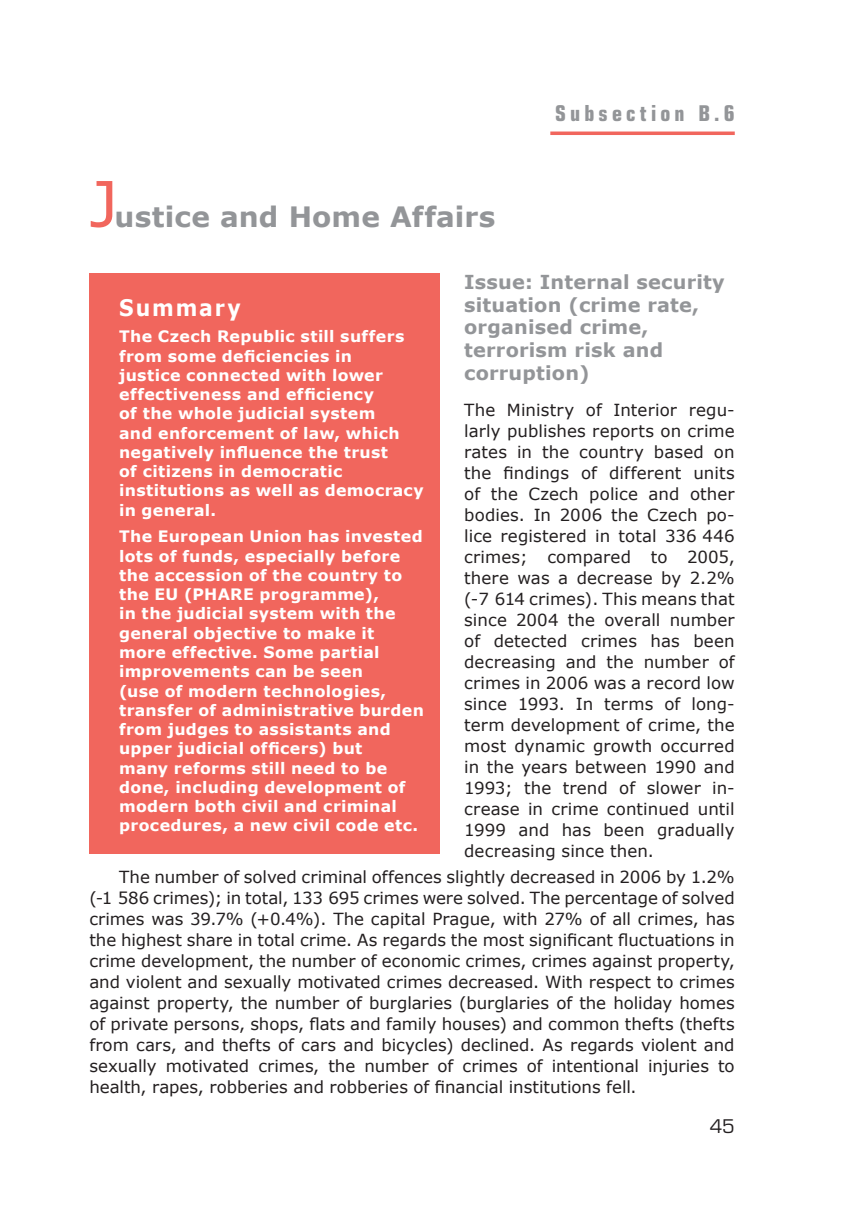
<style>
.page{position:relative;width:844px;height:1216px;background:#fff}
.page>*{position:absolute;margin:0;border:0;box-sizing:border-box;transform-origin:0 0}
.Zagl_bukva_2{font:63px "Verdana";color:#f1665d}
.Zagl_bukva_2-2{font:700 28px "Verdana";letter-spacing:.005em;color:#939598}
.Summary_zagl{font:700 22.75px "Verdana";letter-spacing:.09em;color:#fff;scale:.9 1}
.Body{font:700 21px "Europe Cond";letter-spacing:.195em;color:#939598}
.t1{font:700 19.25px/22.8px "Verdana";letter-spacing:.01em;color:#939598}
.t2{font:18.38px "Europe";color:#231f20}
.Body-2{font:16.62px/21px "Verdana";color:#231f20;text-align:justify}
.Summary_text{font:700 15.75px/19.2px "Verdana";letter-spacing:.02em;color:#fff}
</style>
<div class="page">
<div style="left:89px;top:273px;width:350px;height:580px;background:#f1665d"></div>
<svg style="left:550px;top:131px;width:184px;height:4px"></svg>
<p class="Zagl_bukva_2" style="left:89px;top:164px;width:30px">J</p>
<p class="Zagl_bukva_2-2" style="left:114px;top:199px;width:382px">ustice and Home Affairs</p>
<p class="Body" style="left:555px;top:100px;width:181px">Subsection B.6</p>
<p class="t1" style="left:464px;top:270px;width:262px">Issue: Internal security situation (crime rate,</p>
<p class="t1" style="left:464px;top:315px;width:200px">organised crime, terrorism risk and corruption)</p>
<p class="Body-2" style="left:464px;top:399px;width:272px">The Ministry of Interior regu&shy;larly publishes reports on crime rates in the country based on the findings of different units of the Czech police and other bodies. In 2006 the Czech po&shy;lice registered in total 336 446 crimes; compared to 2005, there was a decrease by 2.2% (-7 614 crimes). This means that since 2004 the overall number of detected crimes has been decreasing and the number of crimes in 2006 was a record low since 1993. In terms of long&shy;term development of crime, the most dynamic growth occurred in the years between 1990 and 1993; the trend of slower in&shy;crease in crime continued until 1999 and has been gradually decreasing since then.</p>
<p class="Body-2" style="left:89px;top:866px;width:646px;text-indent:30px">The number of solved criminal offences slightly decreased in 2006 by 1.2% (-1 586 crimes); in total, 133 695 crimes were solved. The percentage of solved crimes was 39.7% (+0.4%). The capital Prague, with 27% of all crimes, has the highest share in total crime. As regards the most significant fluctuations in crime development, the number of economic crimes, crimes against property, and violent and sexually motivated crimes decreased. With respect to crimes against property, the number of burglaries (burglaries of the holiday homes of private persons, shops, flats and family houses) and common thefts (thefts from cars, and thefts of cars and bicycles) declined. As regards violent and sexually motivated crimes, the number of crimes of intentional injuries to health, rapes, robberies and robberies of financial institutions fell.</p>
<p class="Summary_zagl" style="left:119px;top:293px;width:137px">Summary</p>
<p class="Summary_text" style="left:119px;top:326px;width:306px">The Czech Republic still suffers from some deficiencies in<br>justice connected with lower effectiveness and efficiency<br>of the whole judicial system<br>and enforcement of law, which negatively influence the trust<br>of citizens in democratic institutions as well as democracy in general.</p>
<p class="Summary_text" style="left:119px;top:526px;width:306px">The European Union has invested lots of funds, especially before the accession of the country to the EU (PHARE programme),<br>in the judicial system with the general objective to make it more effective. Some partial improvements can be seen<br>(use of modern technologies, transfer of administrative burden from judges to assistants and upper judicial officers) but<br>many reforms still need to be done, including development of modern both civil and criminal procedures, a new civil code etc.</p>
<p class="t2" style="left:709px;top:1115px;width:26px">45</p>
</div>
